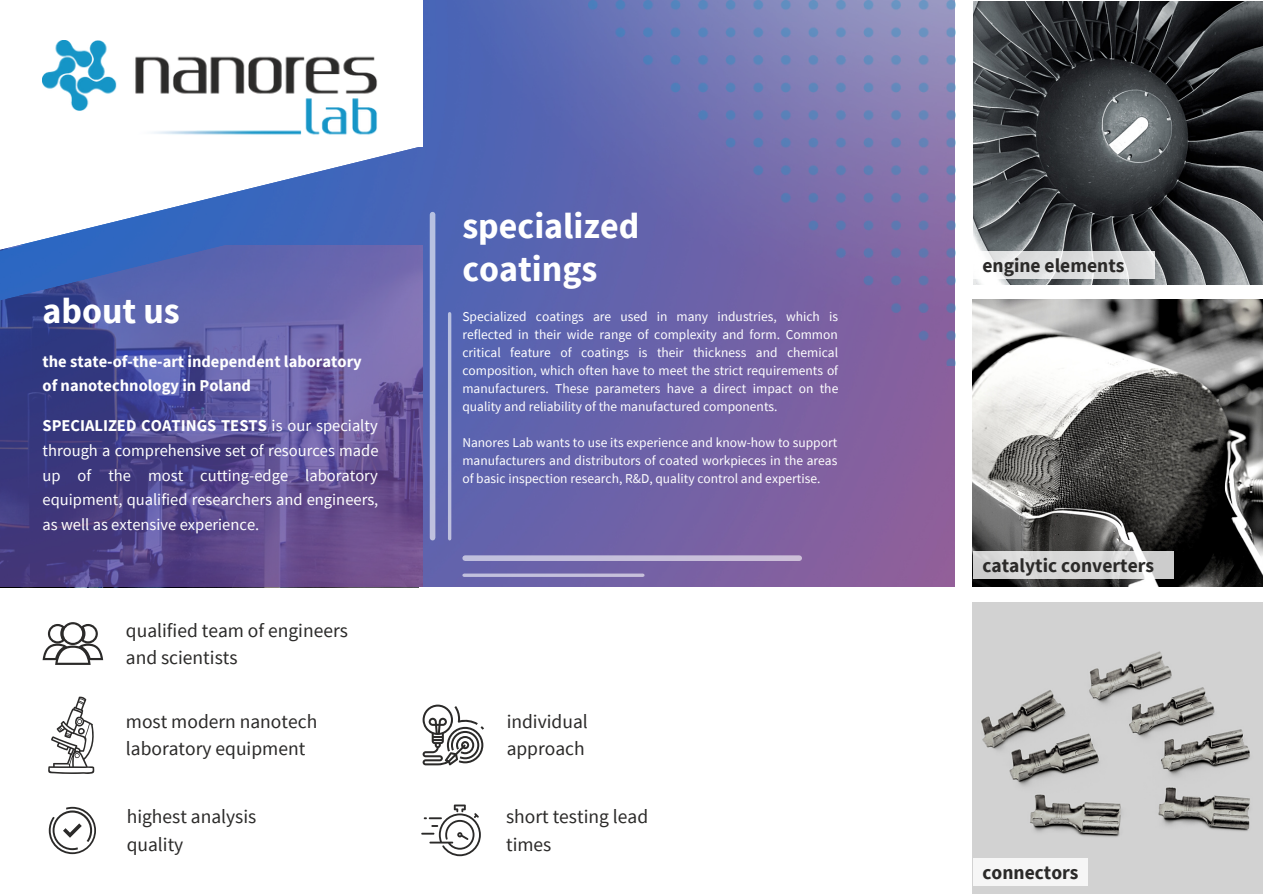
<style>
.page{position:relative;width:1263px;height:894px;background:#fff}
.page>*{position:absolute;margin:0;border:0;box-sizing:border-box;transform-origin:0 0}
.t1{font:700 36px/42.8px "Source Sans Pro";color:#fff}
.t2{font:19.5px/27px "Source Sans Pro";color:#2b2a29}
.t3{font:700 19.5px "Source Sans Pro";color:#2b2a29}
.t4{font:16.5px/24.8px "Source Sans Pro";color:#fff;text-align:justify}
.t5{font:700 16.5px/23.5px "Source Sans Pro";color:#fff}
.t6{font:13.5px/18px "Source Sans Pro";color:#fff;text-align:justify}
.s1{font-weight:700}
</style>
<div class="page">
<img style="left:0;top:0;width:955px;height:586px">
<svg style="left:0;top:0;width:422px;height:268px"></svg>
<img style="left:43px;top:41px;width:336px;height:105px">
<img style="left:589px;top:0;width:367px;height:366px">
<img style="left:973px;top:602px;width:290px;height:290px">
<svg style="left:421px;top:804px;width:60px;height:52px"></svg>
<svg style="left:43px;top:622px;width:60px;height:42px"></svg>
<svg style="left:423px;top:704px;width:61px;height:61px"></svg>
<svg style="left:49px;top:806px;width:47px;height:47px"></svg>
<div style="left:465px;top:555px;width:334px;height:6px;background:#c6c0db"></div>
<hr style="left:464px;top:573px;width:179px;height:3px;background:#fff">
<div style="left:430px;top:214px;width:5px;height:323px;background:#bac1e0"></div>
<hr style="left:448px;top:313px;width:3px;height:225px;background:#fff">
<div style="left:973px;top:858px;width:114px;height:27px;background:#f6f6f6"></div>
<img style="left:973px;top:299px;width:290px;height:287px">
<img style="left:973px;top:2px;width:289px;height:282px">
<svg style="left:973px;top:251px;width:182px;height:27px;fill:#dddedf"></svg>
<svg style="left:48px;top:696px;width:47px;height:77px"></svg>
<svg style="left:973px;top:551px;width:200px;height:27px;background:#d8d8d7"></svg>
<h1 class="t1" style="left:43px;top:289px;width:139px">about us</h1>
<p class="t5" style="left:43px;top:349px;width:321px">the state-of-the-art independent laboratory of nanotechnology in Poland</p>
<p class="t4" style="left:43px;top:413px;width:338px"><span class="s1">SPECIALIZED COATINGS TESTS</span> is our specialty through a comprehensive set of resources made up of the most cutting-edge laboratory equipment, qualified researchers and engineers, as well as extensive experience.</p>
<h2 class="t2" style="left:126px;top:616px;width:224px">qualified team of engineers and scientists</h2>
<h2 class="t2" style="left:126px;top:707px;width:193px">most modern nanotech laboratory equipment</h2>
<h2 class="t2" style="left:127px;top:802px;width:131px">highest analysis quality</h2>
<h1 class="t1" style="left:462px;top:204px;width:178px">specialized coatings</h1>
<p class="t6" style="left:462px;top:307px;width:377px">Specialized coatings are used in many industries, which is reflected in their wide range of complexity and form. Common critical feature of coatings is their thickness and chemical composition, which often have to meet the strict requirements of manufacturers. These parameters have a direct impact on the quality and reliability of the manufactured components.</p>
<p class="t6" style="left:462px;top:433px;width:377px">Nanores Lab wants to use its experience and know-how to support manufacturers and distributors of coated workpieces in the areas of basic inspection research, R&amp;D, quality control and expertise.</p>
<h2 class="t2" style="left:507px;top:707px;width:83px">individual approach</h2>
<h2 class="t2" style="left:506px;top:802px;width:144px">short testing lead times</h2>
<h2 class="t3" style="left:982px;top:252px;width:143px">engine elements</h2>
<h2 class="t3" style="left:982px;top:552px;width:173px">catalytic converters</h2>
<h2 class="t3" style="left:982px;top:859px;width:98px">connectors</h2>
</div>
